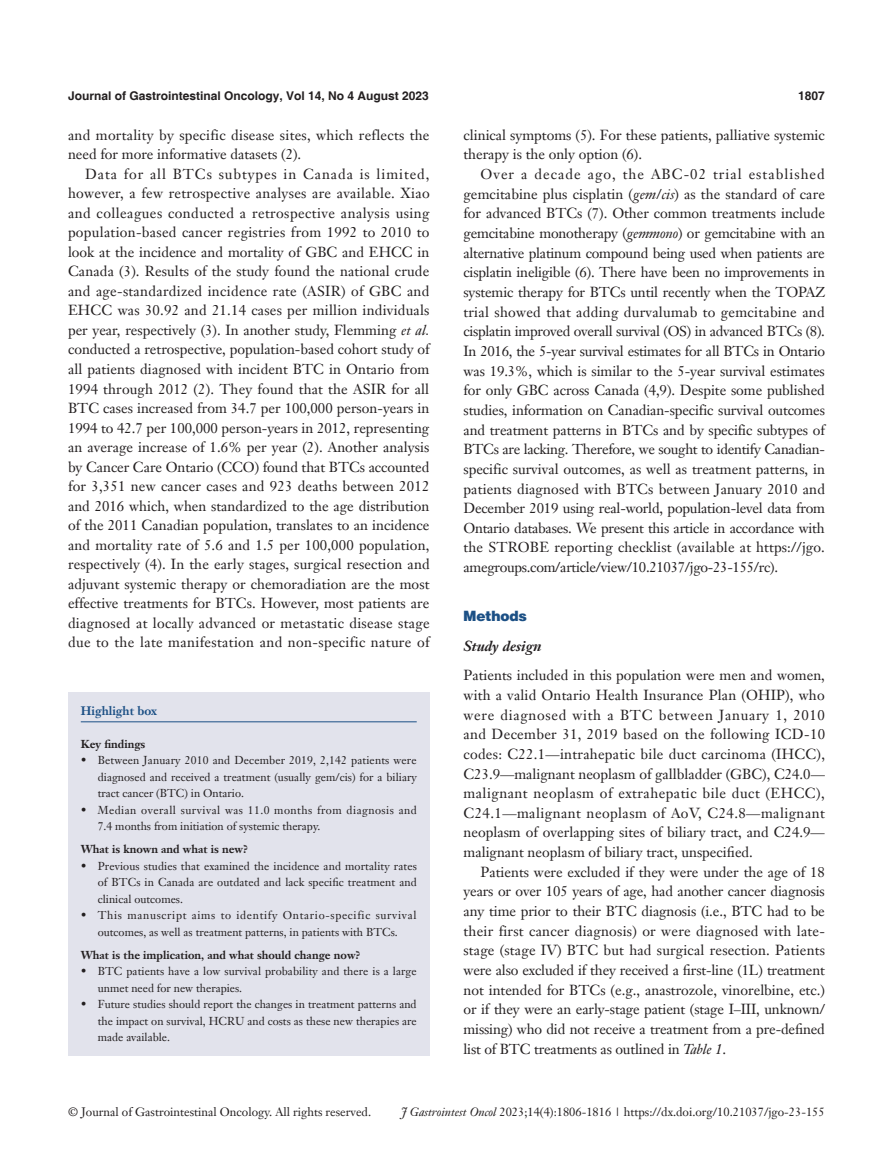
<style>
.page{position:relative;width:893px;height:1170px;background:#fff}
.page>*{position:absolute;margin:0;border:0;box-sizing:border-box;transform-origin:0 0}
.t1{font:14.25px/19.6px "Janson Text LT";color:#231f20;text-align:justify}
.t2{font:14.25px/19.5px "Janson Text LT";letter-spacing:.02em;color:#231f20}
._2ji-6_5{font:italic 700 14.25px "Janson Text LT";color:#231f20}
._1ji-6_5{font:900 14.25px "Helvetica";color:#1c5085}
.t3{font:12px "Janson Text LT";color:#231f20}
.t4{font:700 12px "Helvetica";color:#231f20}
.Cite{font:700 12px "Janson Text LT";color:#1c5085}
.box-zhengwen{font:11.25px/16.5px "Janson Text LT";color:#231f20;text-align:justify}
.box-zhengwen-1_5mm{font:11.25px/16.5px "Janson Text LT";letter-spacing:.06em;color:#231f20;text-align:center}
.box-zhengwen-1_5mm-2{font:11.25px/16.5px "Janson Text LT";letter-spacing:.04em;color:#231f20}
.box-biaoti{font:700 11.25px "Janson Text LT";color:#231f20}
.s1{font-style:italic}
</style>
<div class="page">
<div style="left:68px;top:692px;width:361px;height:363px;background:#e2e3ec"></div>
<hr style="left:81px;top:721px;width:336px;height:1px;background:#1c5085">
<p class="t4" style="left:68px;top:88px;width:362px">Journal of Gastrointestinal Oncology, Vol 14, No 4 August 2023</p>
<p class="t4" style="left:798px;top:88px;width:28px">1807</p>
<p class="t2" style="left:68px;top:125px;width:363px">and mortality by specific disease sites, which reflects the need for more informative datasets (2).</p>
<p class="t1" style="left:68px;top:164px;width:363px;text-indent:17px">Data for all BTCs subtypes in Canada is limited, however, a few retrospective analyses are available. Xiao and colleagues conducted a retrospective analysis using population-based cancer registries from 1992 to 2010 to look at the incidence and mortality of GBC and EHCC in Canada (3). Results of the study found the national crude and age-standardized incidence rate (ASIR) of GBC and EHCC was 30.92 and 21.14 cases per million individuals per year, respectively (3). In another study, Flemming <span class="s1">et al. </span>conducted a retrospective, population-based cohort study of all patients diagnosed with incident BTC in Ontario from 1994 through 2012 (2). They found that the ASIR for all BTC cases increased from 34.7 per 100,000 person-years in 1994 to 42.7 per 100,000 person-years in 2012, representing an average increase of 1.6% per year (2). Another analysis by Cancer Care Ontario (CCO) found that BTCs accounted for 3,351 new cancer cases and 923 deaths between 2012 and 2016 which, when standardized to the age distribution of the 2011 Canadian population, translates to an incidence and mortality rate of 5.6 and 1.5 per 100,000 population, respectively (4). In the early stages, surgical resection and adjuvant systemic therapy or chemoradiation are the most effective treatments for BTCs. However, most patients are diagnosed at locally advanced or metastatic disease stage due to the late manifestation and non-specific nature of</p>
<p class="Cite" style="left:81px;top:703px;width:78px">Highlight box</p>
<p class="box-biaoti" style="left:81px;top:736px;width:66px">Key findings</p>
<p class="box-zhengwen" style="left:98px;top:752px;width:321px;text-indent:-17px">• Between January 2010 and December 2019, 2,142 patients were diagnosed and received a treatment (usually gem/cis) for a biliary tract cancer (BTC) in Ontario.</p>
<p class="box-zhengwen-1_5mm-2" style="left:98px;top:801px;width:321px;text-indent:-17px">• Median overall survival was 11.0 months from diagnosis and<br>7.4 months from initiation of systemic therapy.</p>
<p class="box-biaoti" style="left:81px;top:842px;width:169px">What is known and what is new?</p>
<p class="box-zhengwen" style="left:98px;top:857px;width:321px;text-indent:-17px">• Previous studies that examined the incidence and mortality rates of BTCs in Canada are outdated and lack specific treatment and clinical outcomes.</p>
<p class="box-zhengwen-1_5mm" style="left:81px;top:907px;width:337px">• This manuscript aims to identify Ontario-specific survival outcomes, as well as treatment patterns, in patients with BTCs.</p>
<p class="box-biaoti" style="left:81px;top:947px;width:281px">What is the implication, and what should change now?</p>
<p class="box-zhengwen" style="left:98px;top:962px;width:320px;text-indent:-17px">• BTC patients have a low survival probability and there is a large unmet need for new therapies.</p>
<p class="box-zhengwen" style="left:98px;top:995px;width:320px;text-indent:-17px">• Future studies should report the changes in treatment patterns and the impact on survival, HCRU and costs as these new therapies are made available.</p>
<p class="t1" style="left:463px;top:125px;width:363px">clinical symptoms (5). For these patients, palliative systemic therapy is the only option (6).</p>
<p class="t1" style="left:463px;top:164px;width:363px;text-indent:17px">Over a decade ago, the ABC-02 trial established gemcitabine plus cisplatin (<span class="s1">gem</span>/<span class="s1">cis</span>) as the standard of care for advanced BTCs (7). Other common treatments include gemcitabine monotherapy (<span class="s1">gemmono</span>) or gemcitabine with an alternative platinum compound being used when patients are cisplatin ineligible (6). There have been no improvements in systemic therapy for BTCs until recently when the TOPAZ trial showed that adding durvalumab to gemcitabine and cisplatin improved overall survival (OS) in advanced BTCs (8).<br>In 2016, the 5-year survival estimates for all BTCs in Ontario was 19.3%, which is similar to the 5-year survival estimates for only GBC across Canada (4,9). Despite some published studies, information on Canadian-specific survival outcomes and treatment patterns in BTCs and by specific subtypes of BTCs are lacking. Therefore, we sought to identify Canadian&shy;specific survival outcomes, as well as treatment patterns, in patients diagnosed with BTCs between January 2010 and December 2019 using real-world, population-level data from Ontario databases. We present this article in accordance with the STROBE reporting checklist (available at https://jgo. amegroups.com/article/view/10.21037/jgo-23-155/rc).</p>
<p class="_1ji-6_5" style="left:463px;top:607px;width:65px">Methods</p>
<p class="_2ji-6_5" style="left:463px;top:636px;width:80px">Study design</p>
<p class="t1" style="left:463px;top:665px;width:363px">Patients included in this population were men and women, with a valid Ontario Health Insurance Plan (OHIP), who were diagnosed with a BTC between January 1, 2010 and December 31, 2019 based on the following ICD-10 codes: C22.1—intrahepatic bile duct carcinoma (IHCC), C23.9—malignant neoplasm of gallbladder (GBC), C24.0— malignant neoplasm of extrahepatic bile duct (EHCC), C24.1—malignant neoplasm of AoV, C24.8—malignant neoplasm of overlapping sites of biliary tract, and C24.9— malignant neoplasm of biliary tract, unspecified.</p>
<p class="t1" style="left:463px;top:861px;width:363px;text-indent:17px">Patients were excluded if they were under the age of 18 years or over 105 years of age, had another cancer diagnosis any time prior to their BTC diagnosis (i.e., BTC had to be their first cancer diagnosis) or were diagnosed with late&shy;stage (stage IV) BTC but had surgical resection. Patients were also excluded if they received a first-line (1L) treatment not intended for BTCs (e.g., anastrozole, vinorelbine, etc.) or if they were an early-stage patient (stage I–III, unknown/ missing) who did not receive a treatment from a pre-defined list of BTC treatments as outlined in <span class="s1">Table 1</span>.</p>
<p class="t3" style="left:68px;top:1104px;width:304px">© Journal of Gastrointestinal Oncology. All rights reserved.</p>
<p class="t3" style="left:401px;top:1104px;width:425px"><span class="s1">J Gastrointest Oncol</span> 2023;14(4):1806-1816 | https://dx.doi.org/10.21037/jgo-23-155</p>
</div>
